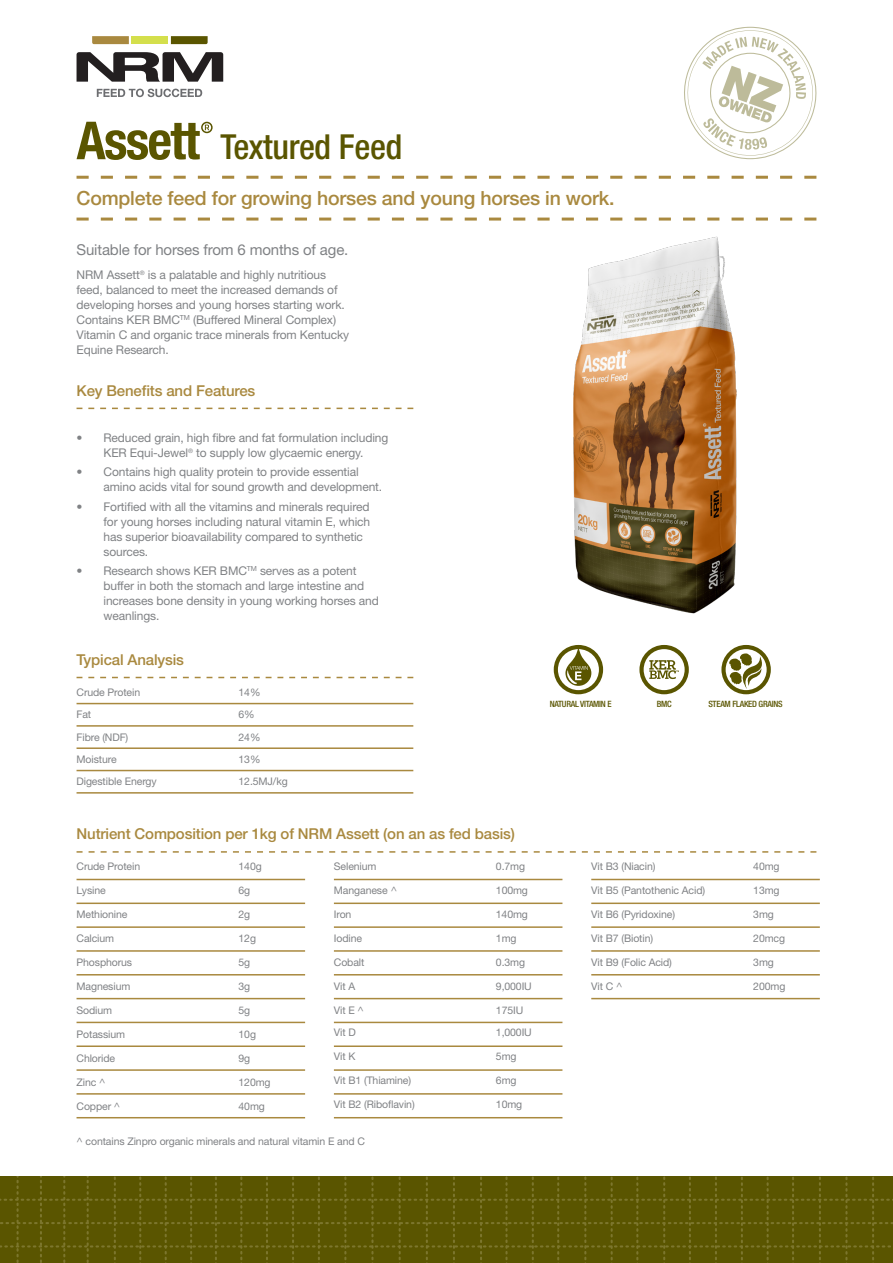
<style>
.page{position:relative;width:893px;height:1263px;background:#fff}
.page>*{position:absolute;margin:0;border:0;box-sizing:border-box;transform-origin:0 0}
.t1{font:500 condensed 34.5px "Helvetica Neue LT Std";letter-spacing:-.01em;color:#5a5500}
.t2{font:500 19.5px "Helvetica Neue LT Std";letter-spacing:-.01em;color:#a9893f}
.t3{font:500 15px "Helvetica Neue LT Std";letter-spacing:-.01em;color:#a9893f}
.t4{font:15px "Helvetica Neue LT Std";letter-spacing:-.01em;color:#808285}
.t5{font:12px/15px "Helvetica Neue LT Std";letter-spacing:-.01em;color:#808285}
.t6{font:10.5px "Helvetica Neue LT Std";letter-spacing:-.01em;color:#808285}
.t7{font:500 condensed 8.7px "Helvetica Neue LT Std";letter-spacing:-.03em;color:#5a5500}
.s1{font-weight:700;font-size:52.5px}
</style>
<div class="page">
<svg style="left:77px;top:52px;width:146px;height:30px"></svg>
<div style="left:132px;top:36px;width:36px;height:8px;background:#d4df4c"></div>
<svg style="left:92px;top:36px;width:37px;height:8px"></svg>
<svg style="left:171px;top:36px;width:37px;height:8px"></svg>
<svg style="left:97px;top:89px;width:105px;height:8px"></svg>
<svg style="left:684px;top:27px;width:133px;height:132px"></svg>
<svg style="left:205px;top:125px;width:4px;height:5px"></svg>
<div style="left:201px;top:122px;width:12px;height:11px;border:2px solid #5a5500;border-radius:50%"></div>
<svg style="left:77px;top:176px;width:739px;height:3px"></svg>
<svg style="left:77px;top:218px;width:739px;height:3px"></svg>
<svg style="left:77px;top:408px;width:336px;height:1px"></svg>
<svg style="left:77px;top:677px;width:336px;height:1px"></svg>
<svg style="left:77px;top:851px;width:739px;height:2px"></svg>
<hr style="left:77px;top:703px;width:336px;height:1px;background:#a9893f">
<hr style="left:77px;top:879px;width:228px;height:1px;background:#a9893f">
<hr style="left:334px;top:879px;width:228px;height:1px;background:#a9893f">
<hr style="left:591px;top:879px;width:229px;height:1px;background:#a9893f">
<hr style="left:77px;top:725px;width:336px;height:2px;background:#a9893f">
<hr style="left:77px;top:902px;width:228px;height:2px;background:#a9893f">
<hr style="left:334px;top:902px;width:228px;height:2px;background:#a9893f">
<hr style="left:591px;top:902px;width:229px;height:2px;background:#a9893f">
<hr style="left:77px;top:747px;width:336px;height:2px;background:#a9893f">
<hr style="left:77px;top:926px;width:228px;height:2px;background:#a9893f">
<hr style="left:334px;top:926px;width:228px;height:2px;background:#a9893f">
<hr style="left:591px;top:926px;width:229px;height:2px;background:#a9893f">
<hr style="left:77px;top:770px;width:336px;height:1px;background:#a9893f">
<hr style="left:77px;top:950px;width:228px;height:2px;background:#a9893f">
<hr style="left:334px;top:950px;width:228px;height:2px;background:#a9893f">
<hr style="left:591px;top:950px;width:229px;height:2px;background:#a9893f">
<hr style="left:77px;top:792px;width:336px;height:2px;background:#a9893f">
<hr style="left:77px;top:974px;width:228px;height:1px;background:#a9893f">
<hr style="left:334px;top:974px;width:228px;height:1px;background:#a9893f">
<hr style="left:591px;top:974px;width:229px;height:1px;background:#a9893f">
<hr style="left:591px;top:998px;width:229px;height:1px;background:#a9893f">
<hr style="left:77px;top:998px;width:228px;height:1px;background:#a9893f">
<hr style="left:334px;top:998px;width:228px;height:1px;background:#a9893f">
<hr style="left:77px;top:1022px;width:228px;height:1px;background:#a9893f">
<hr style="left:334px;top:1022px;width:228px;height:1px;background:#a9893f">
<hr style="left:77px;top:1045px;width:228px;height:2px;background:#a9893f">
<hr style="left:334px;top:1045px;width:228px;height:2px;background:#a9893f">
<hr style="left:77px;top:1069px;width:228px;height:2px;background:#a9893f">
<hr style="left:334px;top:1069px;width:228px;height:2px;background:#a9893f">
<hr style="left:77px;top:1093px;width:228px;height:2px;background:#a9893f">
<hr style="left:334px;top:1093px;width:228px;height:2px;background:#a9893f">
<hr style="left:77px;top:1117px;width:228px;height:1px;background:#a9893f">
<hr style="left:334px;top:1117px;width:228px;height:1px;background:#a9893f">
<img style="left:573px;top:236px;width:164px;height:378px">
<svg style="left:723px;top:647px;width:46px;height:45px"></svg>
<div style="left:721px;top:645px;width:50px;height:49px;border:4px solid #5a5500;border-radius:50%"></div>
<svg style="left:556px;top:647px;width:45px;height:45px"></svg>
<div style="left:554px;top:645px;width:49px;height:49px;border:4px solid #5a5500;border-radius:50%"></div>
<svg style="left:641px;top:647px;width:46px;height:45px"></svg>
<div style="left:639px;top:645px;width:50px;height:49px;border:4px solid #5a5500;border-radius:50%"></div>
<svg style="left:565px;top:647px;width:26px;height:39px"></svg>
<svg style="left:649px;top:660px;width:30px;height:19px"></svg>
<svg style="left:729px;top:653px;width:35px;height:36px"></svg>
<svg style="left:0;top:1176px;width:893px;height:87px;background:#5d5804"></svg>
<p class="t1" style="left:77px;top:126px;width:327px"><span class="s1">Assett</span> Textured Feed</p>
<p class="t2" style="left:77px;top:187px;width:540px">Complete feed for growing horses and young horses in work.</p>
<p class="t4" style="left:77px;top:241px;width:273px">Suitable for horses from 6 months of age.</p>
<p class="t5" style="left:77px;top:267px;width:274px">NRM Assett<sup>®</sup> is a palatable and highly nutritious feed, balanced to meet the increased demands of developing horses and young horses starting work.<br>Contains KER BMC<sup>TM</sup> (Buffered Mineral Complex)<br>Vitamin C and organic trace minerals from Kentucky Equine Research.</p>
<p class="t3" style="left:77px;top:381px;width:180px">Key Benefits and Features</p>
<p class="t5" style="left:77px;top:430px;width:313px;text-align:center">• Reduced grain, high fibre and fat formulation including<br>KER Equi-Jewel<sup>®</sup> to supply low glycaemic energy.</p>
<p class="t5" style="left:104px;top:464px;width:280px;text-indent:-27px">• Contains high quality protein to provide essential amino acids vital for sound growth and development.</p>
<p class="t5" style="left:104px;top:499px;width:268px;text-indent:-27px">• Fortified with all the vitamins and minerals required for young horses including natural vitamin E, which has superior bioavailability compared to synthetic sources.</p>
<p class="t5" style="left:104px;top:563px;width:277px;text-indent:-27px">• Research shows KER BMC<sup>TM</sup> serves as a potent buffer in both the stomach and large intestine and increases bone density in young working horses and weanlings.</p>
<p class="t3" style="left:77px;top:651px;width:109px">Typical Analysis</p>
<p class="t6" style="left:77px;top:686px;width:65px">Crude Protein</p>
<p class="t6" style="left:239px;top:686px;width:23px">14%</p>
<p class="t6" style="left:77px;top:708px;width:16px">Fat</p>
<p class="t6" style="left:239px;top:708px;width:18px">6%</p>
<p class="t6" style="left:77px;top:731px;width:53px">Fibre (NDF)</p>
<p class="t6" style="left:239px;top:731px;width:23px">24%</p>
<p class="t6" style="left:77px;top:753px;width:42px">Moisture</p>
<p class="t6" style="left:239px;top:753px;width:23px">13%</p>
<p class="t6" style="left:77px;top:775px;width:82px">Digestible Energy</p>
<p class="t6" style="left:239px;top:775px;width:51px">12.5MJ/kg</p>
<p class="t3" style="left:77px;top:825px;width:440px">Nutrient Composition per 1kg of NRM Assett (on an as fed basis)</p>
<p class="t7" style="left:550px;top:698px;width:63px">NATURAL VITAMIN E</p>
<p class="t7" style="left:657px;top:698px;width:16px">BMC</p>
<p class="t7" style="left:708px;top:698px;width:76px">STEAM FLAKED GRAINS</p>
<p class="t6" style="left:77px;top:860px;width:65px">Crude Protein</p>
<p class="t6" style="left:239px;top:860px;width:25px">140g</p>
<p class="t6" style="left:334px;top:860px;width:44px">Selenium</p>
<p class="t6" style="left:496px;top:860px;width:31px">0.7mg</p>
<p class="t6" style="left:591px;top:860px;width:66px">Vit B3 (Niacin)</p>
<p class="t6" style="left:753px;top:860px;width:28px">40mg</p>
<p class="t6" style="left:77px;top:884px;width:31px">Lysine</p>
<p class="t6" style="left:239px;top:884px;width:13px">6g</p>
<p class="t6" style="left:334px;top:884px;width:65px">Manganese ^</p>
<p class="t6" style="left:496px;top:884px;width:34px">100mg</p>
<p class="t6" style="left:591px;top:884px;width:115px">Vit B5 (Pantothenic Acid)</p>
<p class="t6" style="left:753px;top:884px;width:28px">13mg</p>
<p class="t6" style="left:77px;top:908px;width:52px">Methionine</p>
<p class="t6" style="left:239px;top:908px;width:13px">2g</p>
<p class="t6" style="left:334px;top:908px;width:19px">Iron</p>
<p class="t6" style="left:496px;top:908px;width:34px">140mg</p>
<p class="t6" style="left:591px;top:908px;width:85px">Vit B6 (Pyridoxine)</p>
<p class="t6" style="left:753px;top:908px;width:22px">3mg</p>
<p class="t6" style="left:77px;top:932px;width:39px">Calcium</p>
<p class="t6" style="left:239px;top:932px;width:19px">12g</p>
<p class="t6" style="left:334px;top:932px;width:30px">Iodine</p>
<p class="t6" style="left:496px;top:932px;width:22px">1mg</p>
<p class="t6" style="left:591px;top:932px;width:63px">Vit B7 (Biotin)</p>
<p class="t6" style="left:753px;top:932px;width:33px">20mcg</p>
<p class="t6" style="left:77px;top:956px;width:57px">Phosphorus</p>
<p class="t6" style="left:239px;top:956px;width:13px">5g</p>
<p class="t6" style="left:334px;top:956px;width:32px">Cobalt</p>
<p class="t6" style="left:496px;top:956px;width:31px">0.3mg</p>
<p class="t6" style="left:591px;top:956px;width:82px">Vit B9 (Folic Acid)</p>
<p class="t6" style="left:753px;top:956px;width:22px">3mg</p>
<p class="t6" style="left:77px;top:980px;width:55px">Magnesium</p>
<p class="t6" style="left:239px;top:980px;width:13px">3g</p>
<p class="t6" style="left:334px;top:980px;width:23px">Vit A</p>
<p class="t6" style="left:496px;top:980px;width:37px">9,000IU</p>
<p class="t6" style="left:591px;top:980px;width:33px">Vit C ^</p>
<p class="t6" style="left:753px;top:980px;width:34px">200mg</p>
<p class="t6" style="left:77px;top:1004px;width:37px">Sodium</p>
<p class="t6" style="left:239px;top:1004px;width:13px">5g</p>
<p class="t6" style="left:334px;top:1004px;width:31px">Vit E ^</p>
<p class="t6" style="left:496px;top:1004px;width:29px">175IU</p>
<p class="t6" style="left:77px;top:1028px;width:50px">Potassium</p>
<p class="t6" style="left:239px;top:1028px;width:19px">10g</p>
<p class="t6" style="left:334px;top:1026px;width:23px">Vit D</p>
<p class="t6" style="left:496px;top:1026px;width:37px">1,000IU</p>
<p class="t6" style="left:77px;top:1052px;width:40px">Chloride</p>
<p class="t6" style="left:239px;top:1052px;width:13px">9g</p>
<p class="t6" style="left:334px;top:1050px;width:23px">Vit K</p>
<p class="t6" style="left:496px;top:1050px;width:22px">5mg</p>
<p class="t6" style="left:77px;top:1076px;width:30px">Zinc ^</p>
<p class="t6" style="left:239px;top:1076px;width:34px">120mg</p>
<p class="t6" style="left:334px;top:1074px;width:79px">Vit B1 (Thiamine)</p>
<p class="t6" style="left:496px;top:1074px;width:22px">6mg</p>
<p class="t6" style="left:77px;top:1099px;width:45px">Copper ^</p>
<p class="t6" style="left:239px;top:1099px;width:28px">40mg</p>
<p class="t6" style="left:334px;top:1098px;width:82px">Vit B2 (Riboflavin)</p>
<p class="t6" style="left:496px;top:1098px;width:28px">10mg</p>
<p class="t6" style="left:77px;top:1135px;width:290px">^ contains Zinpro organic minerals and natural vitamin E and C</p>
</div>
